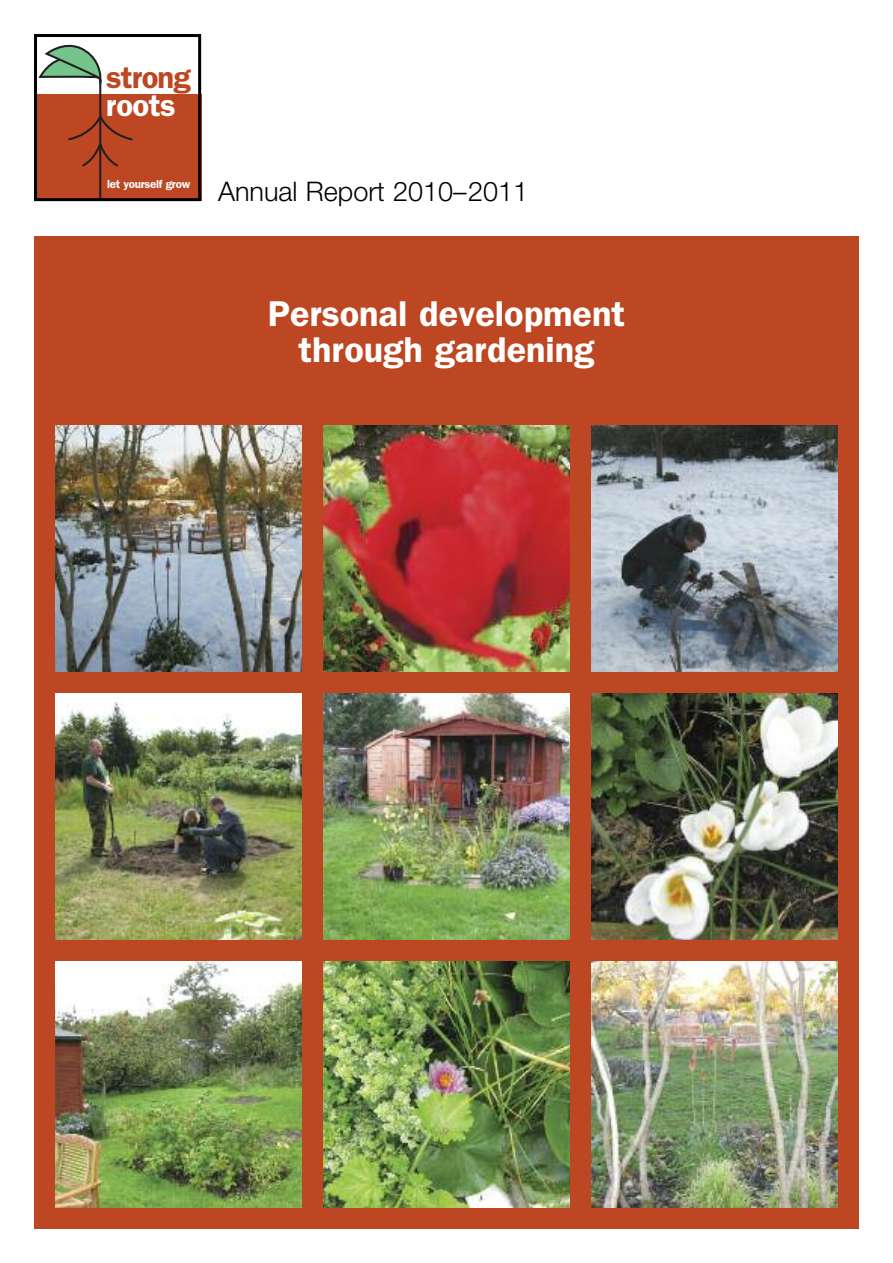
<style>
.page{position:relative;width:893px;height:1263px;background:#fff}
.page>*{position:absolute;margin:0;border:0;box-sizing:border-box;transform-origin:0 0}
.t1{font:600 36px/36px "Franklin Gothic";color:#fff;text-align:center}
.t2{font:600 31.05px "Franklin Gothic";letter-spacing:-.03em;color:#bc4722}
.t3{font:600 31.05px "Franklin Gothic";letter-spacing:-.02em;color:#fff}
.t4{font:300 27px "Helvetica Neue";color:#000}
.t5{font:600 11.7px "Franklin Gothic";letter-spacing:-.025em;color:#fff}
</style>
<div class="page">
<div style="left:34px;top:236px;width:825px;height:993px;background:#bc4722"></div>
<div style="left:34px;top:94px;width:167px;height:107px;background:#bc4722"></div>
<div style="left:34px;top:34px;width:167px;height:167px;border:3px solid #000"></div>
<hr style="left:99px;top:80px;width:2px;height:119px;background:#231f20">
<svg style="left:39px;top:44px;width:63px;height:42px"></svg>
<svg style="left:68px;top:115px;width:65px;height:54px"></svg>
<img style="left:55px;top:425px;width:247px;height:247px">
<img style="left:323px;top:425px;width:247px;height:247px">
<img style="left:591px;top:425px;width:247px;height:247px">
<img style="left:55px;top:693px;width:247px;height:247px">
<img style="left:323px;top:693px;width:247px;height:247px">
<img style="left:591px;top:693px;width:247px;height:247px">
<img style="left:55px;top:961px;width:247px;height:247px">
<img style="left:323px;top:961px;width:247px;height:247px">
<img style="left:591px;top:961px;width:247px;height:247px">
<p class="t2" style="left:106px;top:59px;width:86px">strong</p>
<p class="t3" style="left:106px;top:87px;width:71px">roots</p>
<p class="t5" style="left:107px;top:177px;width:85px">let yourself grow</p>
<p class="t4" style="left:218px;top:182px;width:312px">Annual Report 2010–2011</p>
<p class="t1" style="left:268px;top:295px;width:359px">Personal development through gardening</p>
</div>
